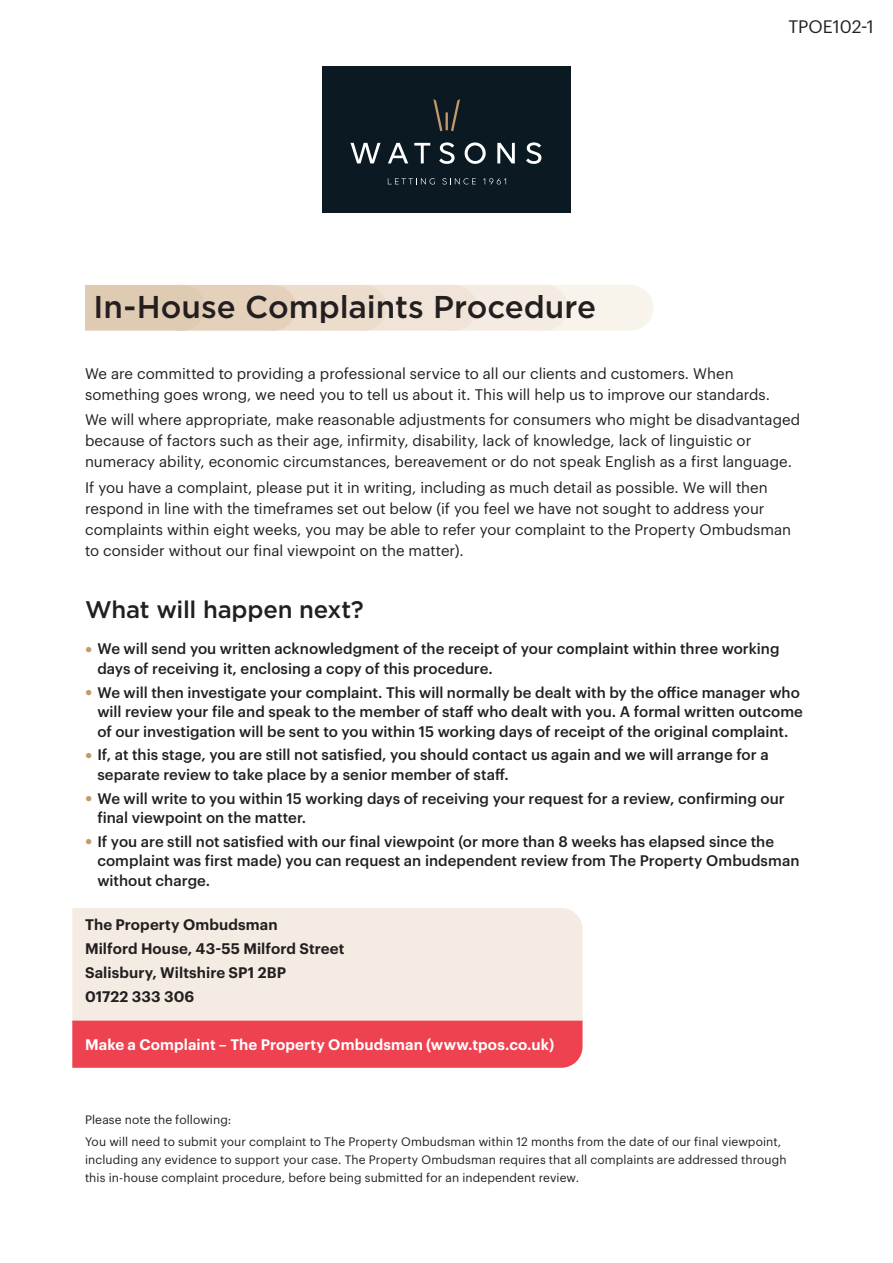
<style>
.page{position:relative;width:893px;height:1263px;background:#fff}
.page>*{position:absolute;margin:0;border:0;box-sizing:border-box;transform-origin:0 0}
.Head{font:500 31.5px "Gotham";letter-spacing:-.005em;color:#231f20}
.Subhead{font:500 24px "Gotham";letter-spacing:-.01em;color:#231f20}
.Content_Body{font:17.7px "Graphik";letter-spacing:-.005em;color:#231f20}
.Content_Body-2{font:500 15px/19.5px "Graphik";color:#231f20}
.Content_Body-3{font:15px/21px "Graphik";color:#231f20}
.Content_Body-4{font:600 15px "Graphik";letter-spacing:.005em;color:#231f20}
.Content_Body-5{font:600 15px "Graphik";letter-spacing:.01em;color:#fff}
.Content_Body-6{font:12px/18px "Graphik";letter-spacing:.01em;color:#231f20}
.s1{font-size:21px;color:#c39a6b}
</style>
<div class="page">
<svg style="left:85px;top:285px;width:568px;height:46px;background:#ebdece"></svg>
<div style="left:72px;top:908px;width:511px;height:112px;background:#f4ece2"></div>
<div style="left:72px;top:1020px;width:511px;height:48px;background:#ee4250"></div>
<div style="left:322px;top:66px;width:248px;height:147px;background:#0b1a22"></div>
<svg style="left:433px;top:99px;width:27px;height:32px"></svg>
<svg style="left:350px;top:143px;width:30px;height:20px"></svg>
<svg style="left:388px;top:143px;width:20px;height:20px"></svg>
<svg style="left:414px;top:143px;width:16px;height:20px"></svg>
<svg style="left:439px;top:142px;width:16px;height:22px"></svg>
<svg style="left:465px;top:142px;width:21px;height:22px"></svg>
<svg style="left:497px;top:143px;width:18px;height:20px"></svg>
<svg style="left:526px;top:142px;width:15px;height:22px"></svg>
<svg style="left:388px;top:178px;width:47px;height:6px"></svg>
<svg style="left:442px;top:178px;width:34px;height:6px"></svg>
<svg style="left:483px;top:178px;width:23px;height:6px"></svg>
<p class="Head" style="left:94px;top:286px;width:504px">In-House Complaints Procedure</p>
<p class="Content_Body" style="left:788px;top:13px;width:87px">TPOE102-1</p>
<p class="Content_Body-3" style="left:85px;top:362px;width:687px">We are committed to providing a professional service to all our clients and customers. When something goes wrong, we need you to tell us about it. This will help us to improve our standards.</p>
<p class="Content_Body-3" style="left:85px;top:408px;width:717px">We will where appropriate, make reasonable adjustments for consumers who might be disadvantaged because of factors such as their age, infirmity, disability, lack of knowledge, lack of linguistic or numeracy ability, economic circumstances, bereavement or do not speak English as a first language.</p>
<p class="Content_Body-3" style="left:85px;top:475px;width:708px">If you have a complaint, please put it in writing, including as much detail as possible. We will then respond in line with the timeframes set out below (if you feel we have not sought to address your complaints within eight weeks, you may be able to refer your complaint to the Property Ombudsman to consider without our final viewpoint on the matter).</p>
<p class="Subhead" style="left:85px;top:594px;width:280px">What will happen next?</p>
<p class="Content_Body-2" style="left:97px;top:638px;width:684px;text-indent:-12px"><span class="s1">•</span> We will send you written acknowledgment of the receipt of your complaint within three working days of receiving it, enclosing a copy of this procedure.</p>
<p class="Content_Body-2" style="left:97px;top:681px;width:707px;text-indent:-12px"><span class="s1">•</span> We will then investigate your complaint. This will normally be dealt with by the office manager who will review your file and speak to the member of staff who dealt with you. A formal written outcome of our investigation will be sent to you within 15 working days of receipt of the original complaint.</p>
<p class="Content_Body-2" style="left:97px;top:744px;width:673px;text-indent:-12px"><span class="s1">•</span> If, at this stage, you are still not satisfied, you should contact us again and we will arrange for a separate review to take place by a senior member of staff.</p>
<p class="Content_Body-2" style="left:97px;top:787px;width:689px;text-indent:-12px"><span class="s1">•</span> We will write to you within 15 working days of receiving your request for a review, confirming our final viewpoint on the matter.</p>
<p class="Content_Body-2" style="left:97px;top:830px;width:704px;text-indent:-12px"><span class="s1">•</span> If you are still not satisfied with our final viewpoint (or more than 8 weeks has elapsed since the complaint was first made) you can request an independent review from The Property Ombudsman without charge.</p>
<p class="Content_Body-4" style="left:85px;top:913px;width:194px">The Property Ombudsman</p>
<p class="Content_Body-4" style="left:85px;top:937px;width:261px">Milford House, 43-55 Milford Street</p>
<p class="Content_Body-4" style="left:85px;top:961px;width:203px">Salisbury, Wiltshire SP1 2BP</p>
<p class="Content_Body-4" style="left:85px;top:985px;width:111px">01722 333 306</p>
<p class="Content_Body-5" style="left:85px;top:1033px;width:471px">Make a Complaint – The Property Ombudsman (www.tpos.co.uk)</p>
<p class="Content_Body-6" style="left:85px;top:1109px;width:148px">Please note the following:</p>
<p class="Content_Body-6" style="left:85px;top:1132px;width:703px">You will need to submit your complaint to The Property Ombudsman within 12 months from the date of our final viewpoint, including any evidence to support your case. The Property Ombudsman requires that all complaints are addressed through this in-house complaint procedure, before being submitted for an independent review.</p>
</div>
